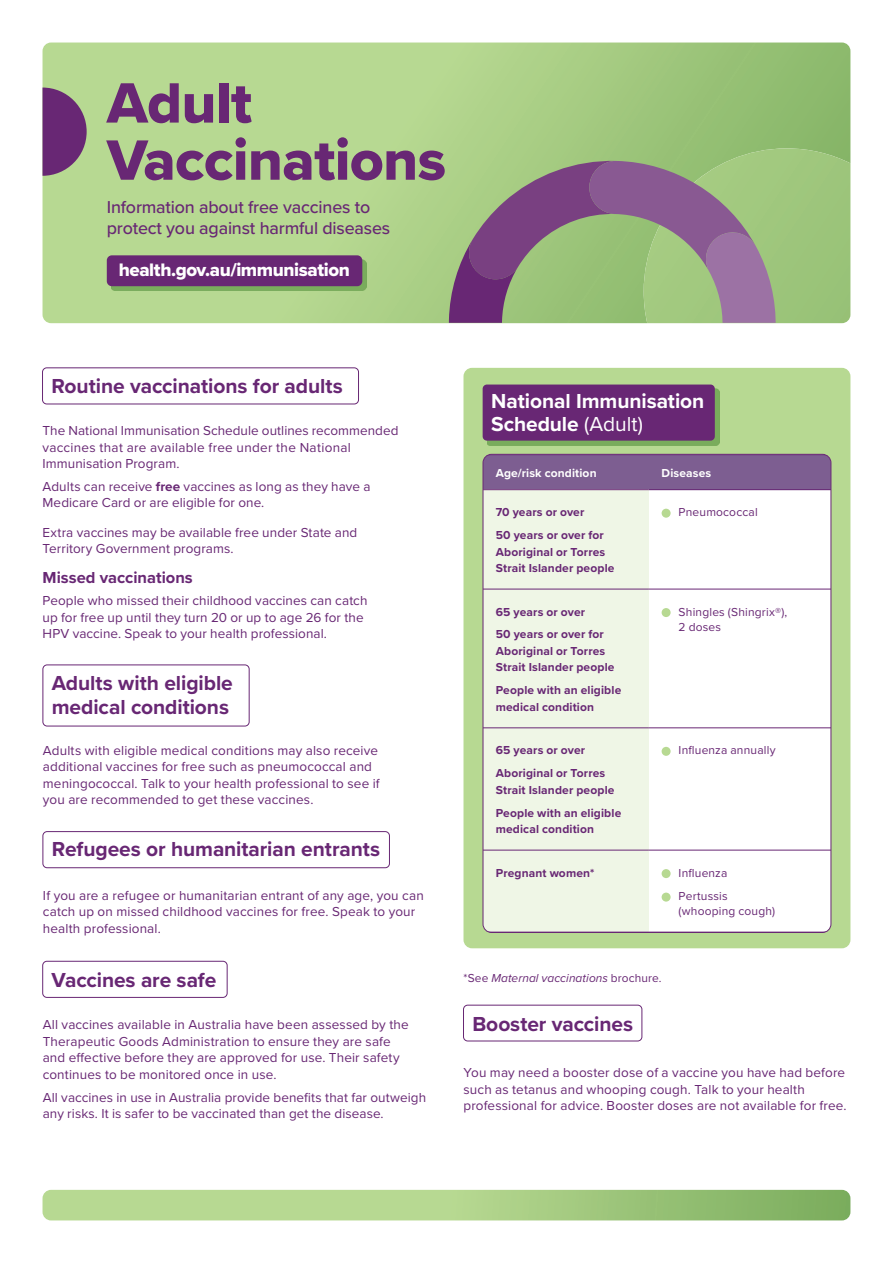
<style>
.page{position:relative;width:893px;height:1263px;background:#fff}
.page>*{position:absolute;margin:0;border:0;box-sizing:border-box;transform-origin:0 0}
.t1{font:58.95px/57.2px "Proxima Nova Extrabld";letter-spacing:-.01em;color:#682774}
.t2{font:700 21px/24px "Proxima Nova";letter-spacing:-.005em;color:#682774}
.t3{font:700 21px/22.5px "Proxima Nova";letter-spacing:-.005em;color:#fff}
.t4{font:18.75px "Proxima Nova Extrabld";letter-spacing:-.025em;color:#fff}
.t5{font:500 17.85px/21.5px "Proxima Nova";letter-spacing:-.01em;color:#682774}
.t6{font:700 16.5px "Proxima Nova";color:#682774}
.t7{font:13.5px/16.5px "Proxima Nova";letter-spacing:.01em;color:#682774}
.t8{font:700 12px/23px "Proxima Nova";letter-spacing:.01em;color:#682774}
.t9{font:12px/15px "Proxima Nova";letter-spacing:.015em;color:#682774}
.t10{font:italic 12px "Proxima Nova";letter-spacing:.005em;color:#682774}
.t11{font:700 12px "Proxima Nova";letter-spacing:.01em;color:#fff}
.s1{font-weight:700}
.s2{font-weight:400}
.s3{font-style:normal}
</style>
<div class="page">
<svg style="left:43px;top:43px;width:807px;height:280px;background:#aed28a"></svg>
<svg style="left:448px;top:148px;width:402px;height:175px;background:#95a081"></svg>
<img style="left:111px;top:260px;width:256px;height:31px">
<div style="left:107px;top:255px;width:255px;height:31px;background:#682774;border-radius:5px"></div>
<svg style="left:43px;top:88px;width:44px;height:88px;background:#794e7a"></svg>
<div style="left:42px;top:367px;width:317px;height:37px;border:1px solid #682774;border-radius:4px"></div>
<div style="left:43px;top:664px;width:207px;height:62px;border:1px solid #682774;border-radius:4px"></div>
<div style="left:43px;top:831px;width:347px;height:37px;border:1px solid #682774;border-radius:4px"></div>
<div style="left:42px;top:961px;width:186px;height:37px;border:1px solid #682774;border-radius:4px"></div>
<div style="left:463px;top:368px;width:387px;height:580px;background:#b7d992;border-radius:9px"></div>
<div style="left:483px;top:384px;width:232px;height:57px;background:#682774;border-radius:4px"></div>
<div style="left:649px;top:490px;width:182px;height:442px;background:#fff"></div>
<div style="left:483px;top:455px;width:166px;height:35px;background:#7d5e91"></div>
<div style="left:649px;top:455px;width:182px;height:35px;background:#7d5e91"></div>
<div style="left:483px;top:490px;width:166px;height:99px;background:#eff6e6"></div>
<div style="left:483px;top:589px;width:166px;height:139px;background:#eff6e6"></div>
<div style="left:483px;top:728px;width:166px;height:122px;background:#eff6e6"></div>
<div style="left:483px;top:850px;width:166px;height:82px;background:#eff6e6"></div>
<hr style="left:483px;top:454px;width:166px;height:1px;background:#682774">
<hr style="left:649px;top:454px;width:182px;height:1px;background:#682774">
<hr style="left:649px;top:489px;width:182px;height:1px;background:#682774">
<hr style="left:483px;top:589px;width:166px;height:1px;background:#682774">
<hr style="left:649px;top:589px;width:182px;height:1px;background:#682774">
<hr style="left:483px;top:727px;width:166px;height:1px;background:#682774">
<hr style="left:649px;top:727px;width:182px;height:1px;background:#682774">
<hr style="left:483px;top:850px;width:166px;height:1px;background:#682774">
<hr style="left:649px;top:850px;width:182px;height:1px;background:#682774">
<hr style="left:483px;top:932px;width:166px;height:1px;background:#682774">
<hr style="left:649px;top:932px;width:182px;height:1px;background:#682774">
<hr style="left:483px;top:489px;width:166px;height:1px;background:#682774">
<div style="left:662px;top:509px;width:9px;height:9px;background:#b7d992;border-radius:50%"></div>
<div style="left:662px;top:608px;width:9px;height:9px;background:#b7d992;border-radius:50%"></div>
<div style="left:662px;top:747px;width:9px;height:9px;background:#b7d992;border-radius:50%"></div>
<div style="left:662px;top:869px;width:9px;height:9px;background:#b7d992;border-radius:50%"></div>
<div style="left:662px;top:892px;width:9px;height:9px;background:#b7d992;border-radius:50%"></div>
<div style="left:463px;top:1005px;width:179px;height:36px;border:1px solid #682774;border-radius:4px"></div>
<svg style="left:43px;top:1190px;width:807px;height:30px;background:#a7cd84"></svg>
<p class="t1" style="left:107px;top:73px;width:341px">Adult<br>Vaccinations</p>
<p class="t5" style="left:107px;top:195px;width:285px">Information about free vaccines to protect you against harmful diseases</p>
<p class="t4" style="left:119px;top:256px;width:233px">health.gov.au/immunisation</p>
<p class="t2" style="left:51px;top:374px;width:293px">Routine vaccinations for adults</p>
<p class="t7" style="left:43px;top:422px;width:357px">The National Immunisation Schedule outlines recommended vaccines that are available free under the National<br>Immunisation Program.</p>
<p class="t7" style="left:43px;top:478px;width:330px">Adults can receive <span class="s1">free</span> vaccines as long as they have a<br>Medicare Card or are eligible for one.</p>
<p class="t7" style="left:43px;top:523px;width:316px">Extra vaccines may be available free under State and<br>Territory Government programs.</p>
<h4 class="t6" style="left:43px;top:565px;width:152px">Missed vaccinations</h4>
<p class="t7" style="left:43px;top:592px;width:326px">People who missed their childhood vaccines can catch up for free up until they turn 20 or up to age 26 for the<br>HPV vaccine. Speak to your health professional.</p>
<p class="t2" style="left:52px;top:671px;width:183px">Adults with eligible medical conditions</p>
<p class="t7" style="left:43px;top:741px;width:339px">Adults with eligible medical conditions may also receive additional vaccines for free such as pneumococcal and meningococcal. Talk to your health professional to see if you are recommended to get these vaccines.</p>
<p class="t2" style="left:52px;top:837px;width:330px">Refugees or humanitarian entrants</p>
<p class="t7" style="left:43px;top:886px;width:382px">If you are a refugee or humanitarian entrant of any age, you can catch up on missed childhood vaccines for free. Speak to your health professional.</p>
<p class="t2" style="left:52px;top:967px;width:166px">Vaccines are safe</p>
<p class="t7" style="left:43px;top:1016px;width:368px">All vaccines available in Australia have been assessed by the Therapeutic Goods Administration to ensure they are safe and efective before they are approved for use. Their safety continues to be monitored once in use.</p>
<p class="t7" style="left:43px;top:1088px;width:385px">All vaccines in use in Australia provide benefits that far outweigh any risks. It is safer to be vaccinated than get the disease.</p>
<p class="t3" style="left:491px;top:389px;width:215px">National Immunisation<br>Schedule <span class="s2">(Adult)</span></p>
<p class="t11" style="left:496px;top:464px;width:102px">Age/risk condition</p>
<p class="t11" style="left:662px;top:464px;width:51px">Diseases</p>
<p class="t8" style="left:496px;top:500px;width:110px">70 years or over<br>50 years or over for</p>
<p class="t8" style="left:496px;top:543px;width:120px;line-height:16.5px">Aboriginal or Torres<br>Strait Islander people</p>
<p class="t9" style="left:679px;top:504px;width:81px">Pneumococcal</p>
<p class="t8" style="left:496px;top:600px;width:110px">65 years or over<br>50 years or over for</p>
<p class="t8" style="left:496px;top:642px;width:120px;line-height:16.5px">Aboriginal or Torres<br>Strait Islander people</p>
<p class="t8" style="left:496px;top:682px;width:127px;line-height:16.5px">People with an eligible medical condition</p>
<p class="t8" style="left:496px;top:739px;width:111px">65 years or over<br>Aboriginal or Torres</p>
<p class="t8" style="left:496px;top:778px;width:127px">Strait Islander people<br>People with an eligible</p>
<p class="t8" style="left:496px;top:817px;width:100px">medical condition</p>
<p class="t9" style="left:679px;top:603px;width:110px">Shingles (Shingrix®),<br>2 doses</p>
<p class="t9" style="left:679px;top:742px;width:98px">Infuenza annually</p>
<p class="t8" style="left:496px;top:861px;width:100px">Pregnant women*</p>
<p class="t9" style="left:679px;top:860px;width:51px;line-height:23.5px">Infuenza<br>Pertussis</p>
<p class="t9" style="left:679px;top:903px;width:98px">(whooping cough)</p>
<p class="t10" style="left:463px;top:969px;width:200px"><span class="s3">*See</span> Maternal vaccinations <span class="s3">brochure.</span></p>
<p class="t2" style="left:472px;top:1011px;width:162px">Booster vaccines</p>
<p class="t7" style="left:463px;top:1064px;width:385px">You may need a booster dose of a vaccine you have had before such as tetanus and whooping cough. Talk to your health professional for advice. Booster doses are not available for free.</p>
</div>
